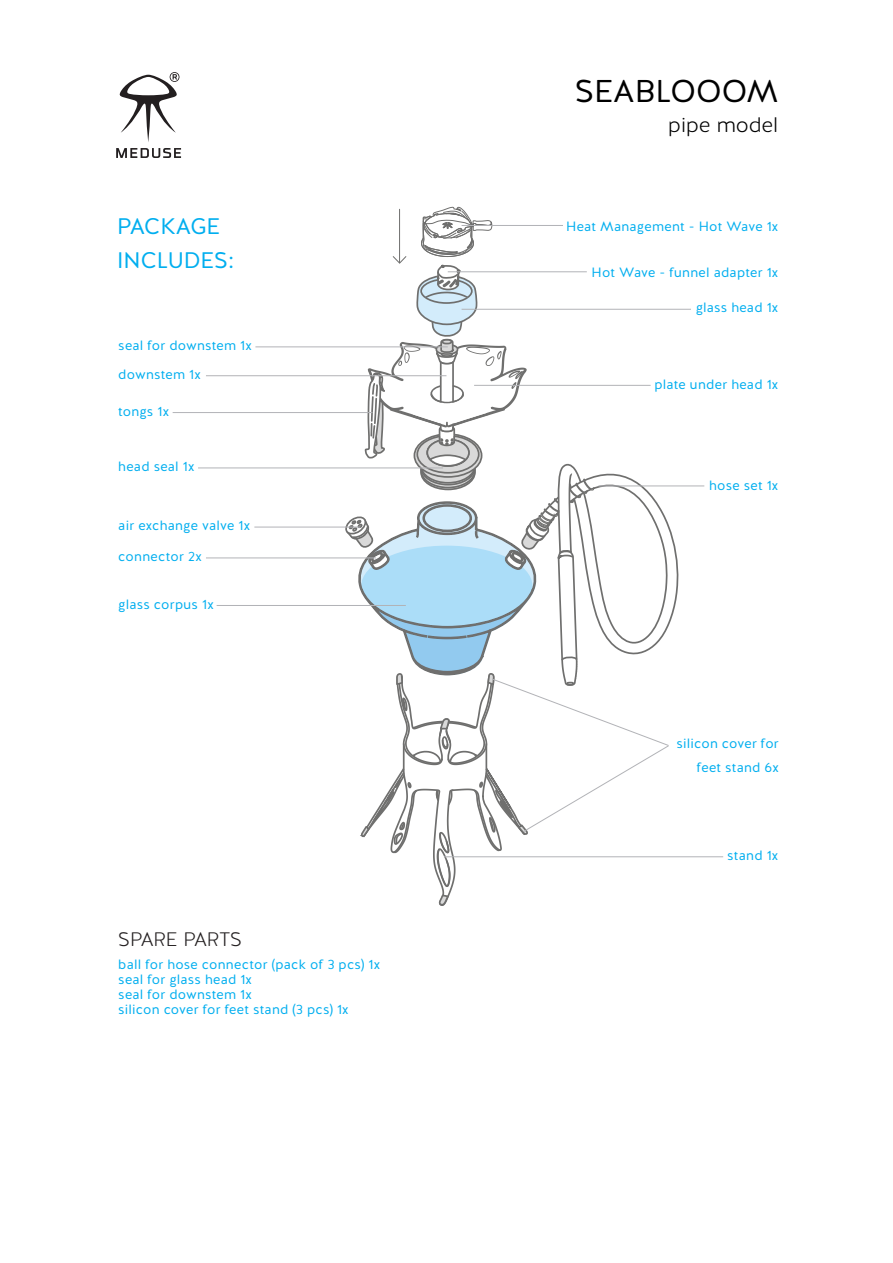
<style>
.page{position:relative;width:893px;height:1263px;background:#fff}
.page>*{position:absolute;margin:0;border:0;box-sizing:border-box;transform-origin:0 0}
.nadpis_sekce{font:31.5px "Halis R";color:#000}
.nadpis_sekce-2{font:22.5px/34.5px "Halis R";color:#00aeef}
.nadpis_sekce-3{font:300 21px "Halis R";color:#000}
.nadpis_sekce-4{font:300 19.5px "Halis R";letter-spacing:-.02em;color:#231f20}
.popisky{font:13.5px "Halis R";letter-spacing:.015em;color:#00aeef}
.seznam{font:13.5px "Halis R";letter-spacing:.015em;color:#00aeef}
</style>
<div class="page">
<hr style="left:198px;top:468px;width:245px;height:1px;background:#b2b3b7">
<hr style="left:254px;top:527px;width:106px;height:1px;background:#b2b3b7">
<hr style="left:217px;top:605px;width:189px;height:1px;background:#b2b3b7">
<hr style="left:444px;top:856px;width:279px;height:1px;background:#b2b3b7">
<hr style="left:206px;top:558px;width:170px;height:1px;background:#b2b3b7">
<hr style="left:206px;top:375px;width:240px;height:1px;background:#b2b3b7">
<hr style="left:462px;top:309px;width:229px;height:1px;background:#b2b3b7">
<hr style="left:598px;top:486px;width:106px;height:1px;background:#b2b3b7">
<hr style="left:255px;top:347px;width:193px;height:1px;background:#b2b3b7">
<svg style="left:342px;top:206px;width:341px;height:700px"></svg>
<hr style="left:173px;top:412px;width:199px;height:1px;background:#b2b3b7">
<svg style="left:116px;top:148px;width:65px;height:10px"></svg>
<svg style="left:119px;top:72px;width:60px;height:70px"></svg>
<p class="nadpis_sekce-2" style="left:117px;top:209px;width:119px">PACKAGE<br>INCLUDES:</p>
<p class="popisky" style="left:118px;top:337px;width:135px">seal for downstem 1x</p>
<p class="popisky" style="left:118px;top:366px;width:84px">downstem 1x</p>
<p class="popisky" style="left:118px;top:403px;width:52px">tongs 1x</p>
<p class="popisky" style="left:118px;top:458px;width:78px">head seal 1x</p>
<p class="popisky" style="left:118px;top:517px;width:133px">air exchange valve 1x</p>
<p class="popisky" style="left:118px;top:548px;width:85px">connector 2x</p>
<p class="popisky" style="left:118px;top:595px;width:97px">glass corpus 1x</p>
<p class="nadpis_sekce-4" style="left:118px;top:927px;width:125px">SPARE PARTS</p>
<p class="seznam" style="left:118px;top:956px;width:263px">ball for hose connector (pack of 3 pcs) 1x</p>
<p class="seznam" style="left:118px;top:971px;width:135px">seal for glass head 1x</p>
<p class="seznam" style="left:118px;top:986px;width:135px">seal for downstem 1x</p>
<p class="seznam" style="left:118px;top:1001px;width:232px">silicon cover for feet stand (3 pcs) 1x</p>
<p class="nadpis_sekce" style="left:575px;top:71px;width:205px">SEABLOOOM</p>
<p class="nadpis_sekce-3" style="left:668px;top:112px;width:111px">pipe model</p>
<p class="popisky" style="left:566px;top:218px;width:214px">Heat Management - Hot Wave 1x</p>
<p class="popisky" style="left:591px;top:263px;width:188px">Hot Wave - funnel adapter 1x</p>
<p class="popisky" style="left:696px;top:299px;width:84px">glass head 1x</p>
<p class="popisky" style="left:654px;top:375px;width:125px">plate under head 1x</p>
<p class="popisky" style="left:709px;top:476px;width:71px">hose set 1x</p>
<p class="popisky" style="left:676px;top:735px;width:104px">silicon cover for</p>
<p class="popisky" style="left:697px;top:758px;width:83px">feet stand 6x</p>
<p class="popisky" style="left:727px;top:846px;width:53px">stand 1x</p>
</div>
